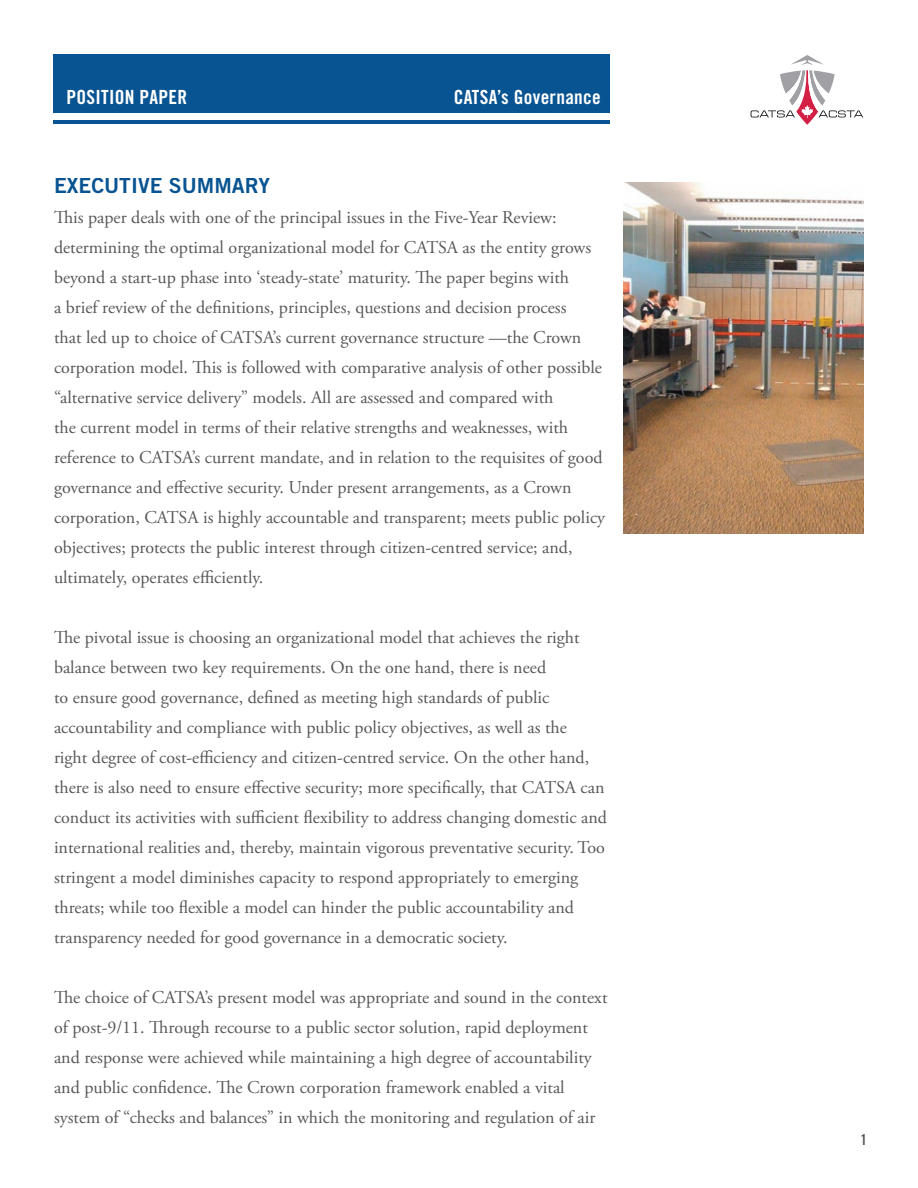
<style>
.page{position:relative;width:918px;height:1188px;background:#fff}
.page>*{position:absolute;margin:0;border:0;box-sizing:border-box;transform-origin:0 0}
.t1{font:21px "Trade Gothic Bold Two";color:#085492}
.t2{font:19.5px "Trade Gothic Bold Cond Twenty";letter-spacing:.015em;color:#fff}
.t3{font:18px/30px "Adobe Garamond Pro";color:#57585a}
.t4{font:15px "Trade Gothic Bold Cond Twenty";color:#57585a}
</style>
<div class="page">
<div style="left:54px;top:54px;width:556px;height:58px;background:#085492"></div>
<hr style="left:54px;top:120px;width:556px;height:4px;background:#085492">
<svg style="left:751px;top:55px;width:112px;height:70px"></svg>
<img style="left:623px;top:182px;width:241px;height:351px">
<p class="t2" style="left:67px;top:86px;width:122px">POSITION PAPER</p>
<p class="t2" style="left:454px;top:85px;width:149px">CATSA’s Governance</p>
<p class="t1" style="left:54px;top:173px;width:218px">EXECUTIVE SUMMARY</p>
<p class="t3" style="left:54px;top:203px;width:553px">This paper deals with one of the principal issues in the Five-Year Review: determining the optimal organizational model for CATSA as the entity grows beyond a start-up phase into ‘steady-state’ maturity. The paper begins with<br>a brief review of the definitions, principles, questions and decision process<br>that led up to choice of CATSA’s current governance structure —the Crown corporation model. This is followed with comparative analysis of other possible “alternative service delivery” models. All are assessed and compared with<br>the current model in terms of their relative strengths and weaknesses, with reference to CATSA’s current mandate, and in relation to the requisites of good governance and effective security. Under present arrangements, as a Crown corporation, CATSA is highly accountable and transparent; meets public policy objectives; protects the public interest through citizen-centred service; and, ultimately, operates efficiently.</p>
<p class="t3" style="left:54px;top:623px;width:555px">The pivotal issue is choosing an organizational model that achieves the right balance between two key requirements. On the one hand, there is need<br>to ensure good governance, defined as meeting high standards of public accountability and compliance with public policy objectives, as well as the<br>right degree of cost-efficiency and citizen-centred service. On the other hand, there is also need to ensure effective security; more specifically, that CATSA can conduct its activities with sufficient flexibility to address changing domestic and international realities and, thereby, maintain vigorous preventative security. Too stringent a model diminishes capacity to respond appropriately to emerging threats; while too flexible a model can hinder the public accountability and transparency needed for good governance in a democratic society.</p>
<p class="t3" style="left:54px;top:983px;width:555px">The choice of CATSA’s present model was appropriate and sound in the context of post-9/11. Through recourse to a public sector solution, rapid deployment and response were achieved while maintaining a high degree of accountability and public confidence. The Crown corporation framework enabled a vital system of “checks and balances” in which the monitoring and regulation of air</p>
<p class="t4" style="left:860px;top:1131px;width:8px">1</p>
</div>
